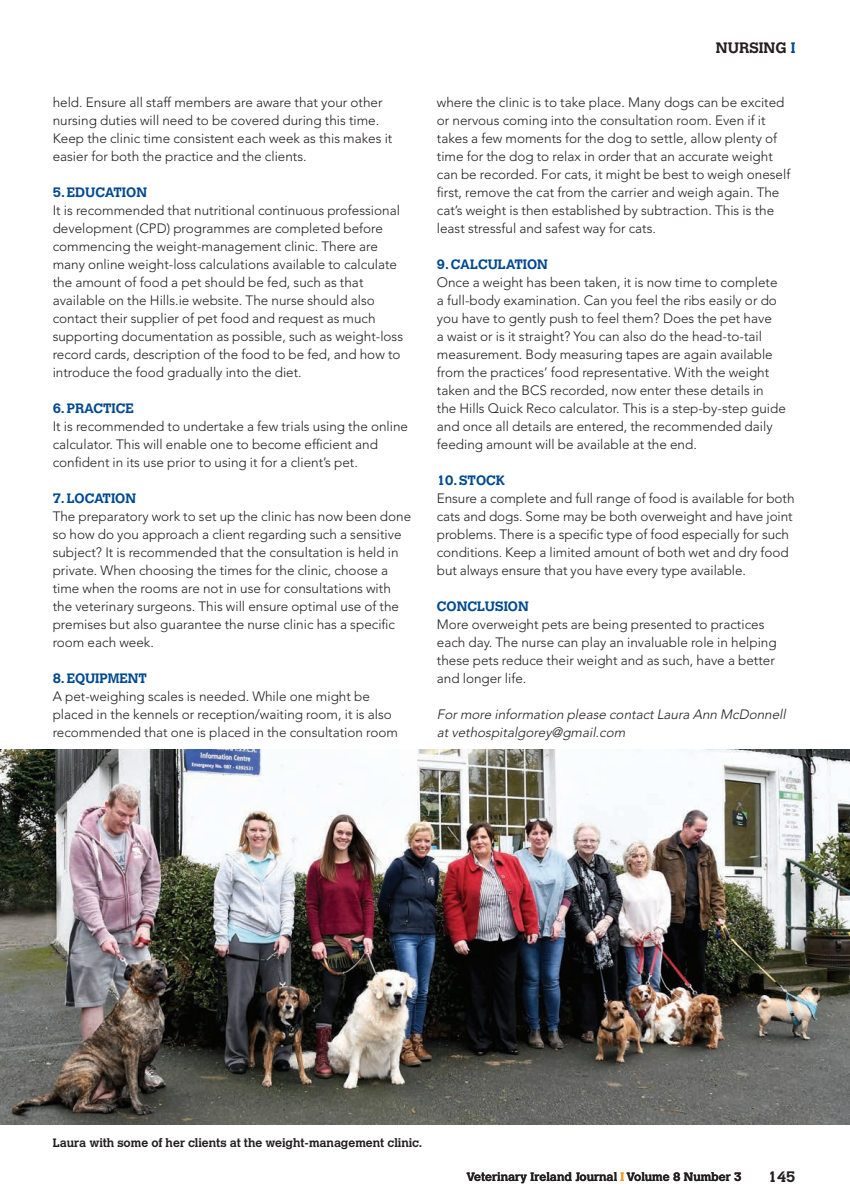
<style>
.page{position:relative;width:850px;height:1203px;background:#fff}
.page>*{position:absolute;margin:0;border:0;box-sizing:border-box;transform-origin:0 0}
.t1{font:700 15px "Calvert";color:#231f20}
.t2{font:300 13.5px/18px "Avenir LT Std";color:#231f20}
.t3{font:italic 300 13.5px/18px "Avenir LT Std";color:#231f20}
.t4{font:700 13.5px "Calvert";color:#014990}
.t5{font:700 12px "Calvert";color:#231f20}
.s1{color:#014990}
.s2{color:#f7981d}
</style>
<div class="page">
<img style="left:0;top:749px;width:850px;height:375px">
<p class="t2" style="left:53px;top:93px;width:341px">held. Ensure all staff members are aware that your other nursing duties will need to be covered during this time.<br>Keep the clinic time consistent each week as this makes it easier for both the practice and the clients.</p>
<p class="t4" style="left:53px;top:183px;width:96px">5. EDUCATION</p>
<p class="t2" style="left:53px;top:201px;width:352px">It is recommended that nutritional continuous professional development (CPD) programmes are completed before commencing the weight-management clinic. There are many online weight-loss calculations available to calculate the amount of food a pet should be fed, such as that available on the Hills.ie website. The nurse should also contact their supplier of pet food and request as much supporting documentation as possible, such as weight-loss record cards, description of the food to be fed, and how to introduce the food gradually into the diet.</p>
<p class="t4" style="left:53px;top:399px;width:83px">6. PRACTICE</p>
<p class="t2" style="left:53px;top:417px;width:357px">It is recommended to undertake a few trials using the online calculator. This will enable one to become efficient and confident in its use prior to using it for a client’s pet.</p>
<p class="t4" style="left:53px;top:489px;width:85px">7. LOCATION</p>
<p class="t2" style="left:53px;top:507px;width:360px">The preparatory work to set up the clinic has now been done so how do you approach a client regarding such a sensitive subject? It is recommended that the consultation is held in private. When choosing the times for the clinic, choose a time when the rooms are not in use for consultations with the veterinary surgeons. This will ensure optimal use of the premises but also guarantee the nurse clinic has a specific room each week.</p>
<p class="t4" style="left:53px;top:669px;width:96px">8. EQUIPMENT</p>
<p class="t2" style="left:53px;top:687px;width:347px">A pet-weighing scales is needed. While one might be placed in the kennels or reception/waiting room, it is also recommended that one is placed in the consultation room</p>
<p class="t1" style="left:716px;top:38px;width:81px">NURSING <span class="s1">I</span></p>
<p class="t2" style="left:437px;top:93px;width:355px">where the clinic is to take place. Many dogs can be excited or nervous coming into the consultation room. Even if it takes a few moments for the dog to settle, allow plenty of time for the dog to relax in order that an accurate weight can be recorded. For cats, it might be best to weigh oneself first, remove the cat from the carrier and weigh again. The cat’s weight is then established by subtraction. This is the least stressful and safest way for cats.</p>
<p class="t4" style="left:437px;top:255px;width:112px">9. CALCULATION</p>
<p class="t2" style="left:437px;top:273px;width:350px">Once a weight has been taken, it is now time to complete a full-body examination. Can you feel the ribs easily or do you have to gently push to feel them? Does the pet have<br>a waist or is it straight? You can also do the head-to-tail measurement. Body measuring tapes are again available from the practices’ food representative. With the weight taken and the BCS recorded, now enter these details in the Hills Quick Reco calculator. This is a step-by-step guide and once all details are entered, the recommended daily feeding amount will be available at the end.</p>
<p class="t4" style="left:437px;top:471px;width:70px">10. STOCK</p>
<p class="t2" style="left:437px;top:489px;width:359px">Ensure a complete and full range of food is available for both cats and dogs. Some may be both overweight and have joint problems. There is a specific type of food especially for such conditions. Keep a limited amount of both wet and dry food but always ensure that you have every type available.</p>
<p class="t4" style="left:437px;top:597px;width:93px">CONCLUSION</p>
<p class="t2" style="left:437px;top:615px;width:341px">More overweight pets are being presented to practices each day. The nurse can play an invaluable role in helping these pets reduce their weight and as such, have a better and longer life.</p>
<p class="t3" style="left:437px;top:705px;width:353px">Formore information please contactLaura Ann McDonnell atvethospitalgorey@gmail.com</p>
<p class="t5" style="left:53px;top:1135px;width:371px">Laura with some of her clients at the weight-management clinic.</p>
<p class="t5" style="left:466px;top:1168px;width:277px">Veterinary Ireland Journal <span class="s2">I</span> Volume 8 Number 3</p>
<p class="t1" style="left:767px;top:1166px;width:29px">145</p>
</div>
